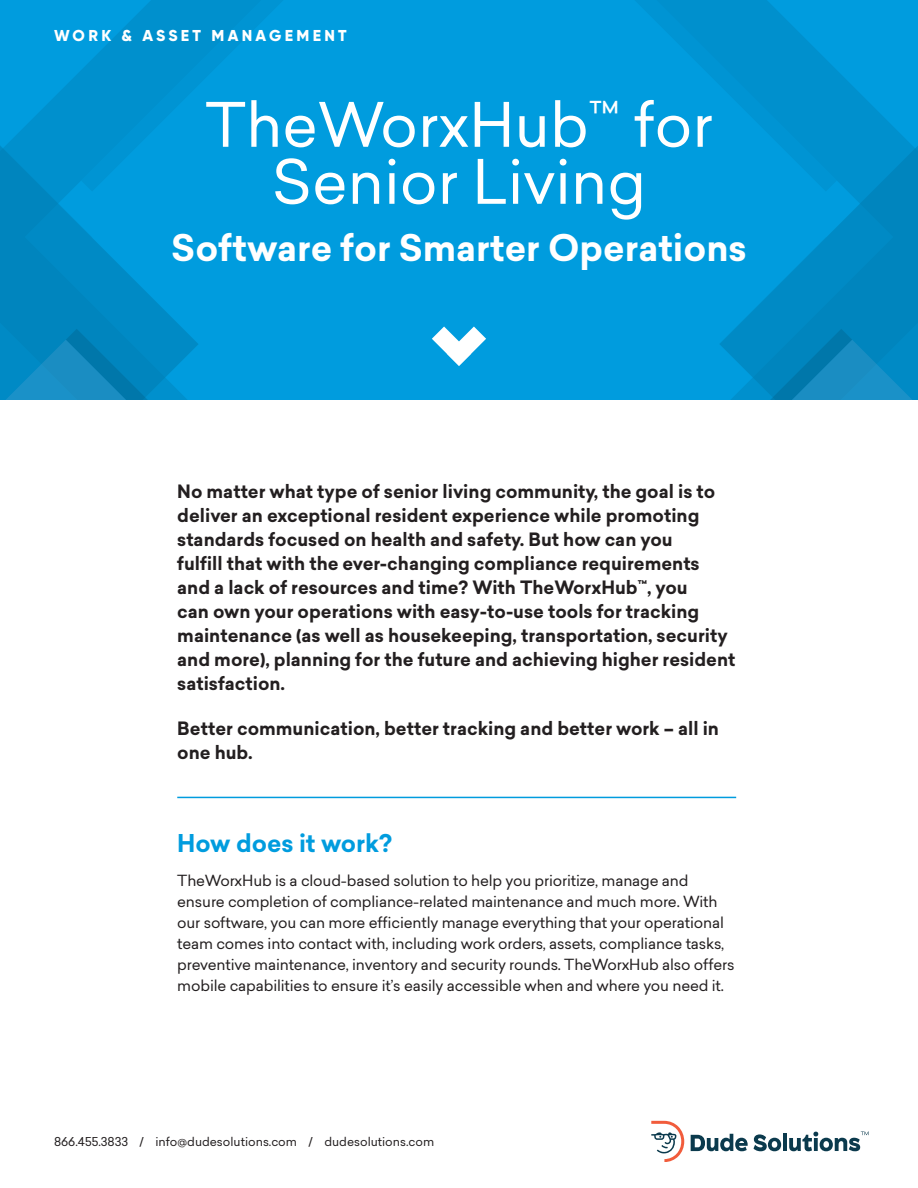
<style>
.page{position:relative;width:918px;height:1188px;background:#fff}
.page>*{position:absolute;margin:0;border:0;box-sizing:border-box;transform-origin:0 0}
.H1_Headline{font:60px "Sailec";color:#fff}
.t1{font:700 36px "Sailec";color:#fff}
.H3_Headline{font:700 24px "Sailec";color:#009cde}
.P__Intro{font:700 18px/24px "Sailec";color:#231f20}
.H4_Headline{font:800 15.75px "Gilroy";letter-spacing:.21em;color:#fff}
.t2{font:15px/21px "Sailec";letter-spacing:-.01em;color:#231f20}
.t3{font:12px "Sailec";color:#231f20}
</style>
<div class="page">
<div style="left:0;top:0;width:918px;height:400px;background:#009cde"></div>
<svg style="left:21px;top:71px;width:60px;height:60px;fill:#0090cd"></svg>
<svg style="left:0;top:131px;width:183px;height:198px;fill:#008ac5"></svg>
<svg style="left:81px;top:0;width:202px;height:192px"></svg>
<svg style="left:0;top:329px;width:198px;height:71px;background:#0689c2"></svg>
<svg style="left:837px;top:71px;width:60px;height:60px;fill:#0090cd"></svg>
<svg style="left:735px;top:131px;width:183px;height:198px;fill:#008ac5"></svg>
<svg style="left:635px;top:0;width:202px;height:192px"></svg>
<svg style="left:720px;top:329px;width:198px;height:71px;background:#0689c2"></svg>
<svg style="left:432px;top:327px;width:54px;height:39px"></svg>
<svg style="left:651px;top:1121px;width:33px;height:41px"></svg>
<svg style="left:691px;top:1134px;width:57px;height:17px"></svg>
<svg style="left:754px;top:1134px;width:27px;height:17px"></svg>
<hr style="left:783px;top:1134px;width:4px;height:17px;background:#0b3a4d">
<svg style="left:789px;top:1131px;width:80px;height:20px"></svg>
<hr style="left:177px;top:797px;width:559px;height:1px;background:#009cde">
<p class="H4_Headline" style="left:54px;top:25px;width:294px">WORK &amp; ASSET MANAGEMENT</p>
<p class="H1_Headline" style="left:205px;top:83px;width:509px">TheWorxHub<sup>™</sup> for</p>
<p class="H1_Headline" style="left:272px;top:140px;width:376px">Senior Living</p>
<h2 class="t1" style="left:171px;top:223px;width:577px">Software for Smarter Operations</h2>
<p class="P__Intro" style="left:177px;top:479px;width:560px">No matter what type of senior living community, the goal is to deliver an exceptional resident experience while promoting standards focused on health and safety. But how can you<br>fulfill that with the ever-changing compliance requirements and a lack of resources and time? With TheWorxHub<sup>™</sup>, you<br>can own your operations with easy-to-use tools for tracking maintenance (as well as housekeeping, transportation, security and more), planning for the future and achieving higher resident satisfaction.</p>
<p class="P__Intro" style="left:177px;top:716px;width:543px">Better communication, better tracking and better work – all in one hub.</p>
<p class="H3_Headline" style="left:177px;top:826px;width:216px">How does it work?</p>
<p class="t2" style="left:177px;top:870px;width:559px">TheWorxHub is a cloud-based solution to help you prioritize, manage and ensure completion of compliance-related maintenance and much more. With our software, you can more efficiently manage everything that your operational team comes into contact with, including work orders, assets, compliance tasks, preventive maintenance, inventory and security rounds. TheWorxHub also offers mobile capabilities to ensure it’s easily accessible when and where you need it.</p>
<p class="t3" style="left:54px;top:1133px;width:382px">866.455.3833 / info@dudesolutions.com / dudesolutions.com</p>
</div>
